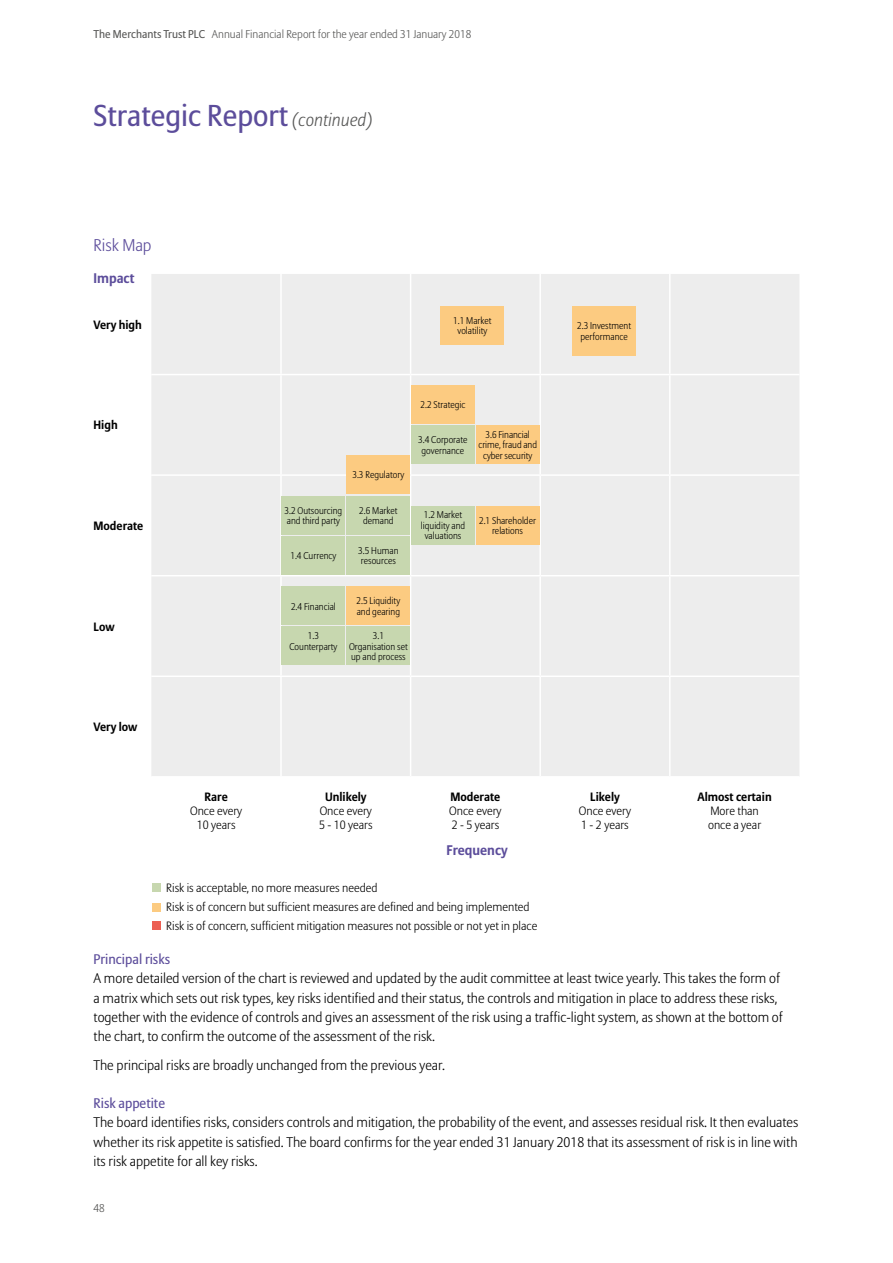
<style>
.page{position:relative;width:893px;height:1263px;background:#fff}
.page>*{position:absolute;margin:0;border:0;box-sizing:border-box;transform-origin:0 0}
.t1{font:30px "Allianz Sans";color:#5c4d9b}
.t2{font:300 16.8px "Allianz Sans";color:#5c4d9b}
.t3{font:300 13.8px/19px "Allianz Sans";color:#000}
.t4{font:13.8px "Allianz Sans";color:#5c4d9b}
.t5{font:700 13.8px "Allianz Sans";color:#5c4d9b}
.t6{font:300 12px/14.4px "Allianz Sans";color:#000}
.t7{font:700 12px "Allianz Sans";color:#000}
.t8{font:300 11.25px "Allianz Sans";color:#575756}
.t9{font:300 9.75px/10.5px "Allianz Sans";color:#000;text-align:center;scale:.95 1}
.s1{font-weight:400}
.s2{font-weight:300;font-style:italic;font-size:18px;color:#575756}
</style>
<div class="page">
<div style="left:151px;top:274px;width:648px;height:502px;background:#ededed"></div>
<hr style="left:280px;top:274px;width:2px;height:100px;background:#fff">
<hr style="left:410px;top:274px;width:1px;height:100px;background:#fff">
<hr style="left:539px;top:274px;width:2px;height:100px;background:#fff">
<hr style="left:669px;top:274px;width:2px;height:100px;background:#fff">
<hr style="left:151px;top:374px;width:130px;height:1px;background:#fff">
<hr style="left:281px;top:374px;width:130px;height:1px;background:#fff">
<hr style="left:280px;top:375px;width:2px;height:99px;background:#fff">
<hr style="left:411px;top:374px;width:129px;height:1px;background:#fff">
<hr style="left:410px;top:375px;width:1px;height:99px;background:#fff">
<hr style="left:540px;top:374px;width:130px;height:1px;background:#fff">
<hr style="left:539px;top:375px;width:2px;height:99px;background:#fff">
<hr style="left:670px;top:374px;width:129px;height:1px;background:#fff">
<hr style="left:669px;top:375px;width:2px;height:99px;background:#fff">
<hr style="left:151px;top:474px;width:130px;height:2px;background:#fff">
<hr style="left:281px;top:474px;width:130px;height:2px;background:#fff">
<hr style="left:280px;top:476px;width:2px;height:99px;background:#fff">
<hr style="left:411px;top:474px;width:129px;height:2px;background:#fff">
<hr style="left:410px;top:476px;width:1px;height:99px;background:#fff">
<hr style="left:540px;top:474px;width:130px;height:2px;background:#fff">
<hr style="left:539px;top:476px;width:2px;height:99px;background:#fff">
<hr style="left:670px;top:474px;width:129px;height:2px;background:#fff">
<hr style="left:669px;top:476px;width:2px;height:99px;background:#fff">
<hr style="left:151px;top:575px;width:130px;height:1px;background:#fff">
<hr style="left:281px;top:575px;width:130px;height:1px;background:#fff">
<hr style="left:280px;top:576px;width:2px;height:99px;background:#fff">
<hr style="left:411px;top:575px;width:129px;height:1px;background:#fff">
<hr style="left:410px;top:576px;width:1px;height:99px;background:#fff">
<hr style="left:540px;top:575px;width:130px;height:1px;background:#fff">
<hr style="left:539px;top:576px;width:2px;height:99px;background:#fff">
<hr style="left:670px;top:575px;width:129px;height:1px;background:#fff">
<hr style="left:669px;top:576px;width:2px;height:99px;background:#fff">
<hr style="left:151px;top:675px;width:130px;height:2px;background:#fff">
<hr style="left:281px;top:675px;width:130px;height:2px;background:#fff">
<hr style="left:280px;top:677px;width:2px;height:99px;background:#fff">
<hr style="left:411px;top:675px;width:129px;height:2px;background:#fff">
<hr style="left:410px;top:677px;width:1px;height:99px;background:#fff">
<hr style="left:540px;top:675px;width:130px;height:2px;background:#fff">
<hr style="left:539px;top:677px;width:2px;height:99px;background:#fff">
<hr style="left:670px;top:675px;width:129px;height:2px;background:#fff">
<hr style="left:669px;top:677px;width:2px;height:99px;background:#fff">
<div style="left:282px;top:496px;width:63px;height:39px;background:#c7d7af"></div>
<div style="left:411px;top:506px;width:64px;height:38px;background:#c7d7af"></div>
<div style="left:411px;top:385px;width:64px;height:39px;background:#fccb81"></div>
<div style="left:282px;top:536px;width:63px;height:39px;background:#c7d7af"></div>
<div style="left:282px;top:586px;width:63px;height:39px;background:#c7d7af"></div>
<div style="left:282px;top:627px;width:63px;height:38px;background:#c7d7af"></div>
<div style="left:411px;top:425px;width:63px;height:39px;background:#c7d7af"></div>
<div style="left:347px;top:496px;width:63px;height:39px;background:#c7d7af"></div>
<div style="left:347px;top:455px;width:63px;height:39px;background:#fccb81"></div>
<div style="left:441px;top:306px;width:63px;height:38px;background:#fccb81"></div>
<div style="left:476px;top:425px;width:63px;height:39px;background:#fccb81"></div>
<div style="left:476px;top:506px;width:63px;height:38px;background:#fccb81"></div>
<div style="left:573px;top:306px;width:63px;height:49px;background:#fccb81"></div>
<div style="left:347px;top:536px;width:63px;height:39px;background:#c7d7af"></div>
<div style="left:347px;top:586px;width:63px;height:39px;background:#fccb81"></div>
<div style="left:347px;top:627px;width:63px;height:38px;background:#c7d7af"></div>
<div style="left:152px;top:884px;width:8px;height:8px;background:#c7d7af"></div>
<div style="left:152px;top:903px;width:8px;height:8px;background:#fccb81"></div>
<div style="left:152px;top:922px;width:8px;height:8px;background:#ec5f53"></div>
<p class="t8" style="left:94px;top:28px;width:379px"><span class="s1">The Merchants Trust PLC</span> Annual Financial Report for the year ended 31 January 2018</p>
<h1 class="t1" style="left:94px;top:98px;width:281px">Strategic Report <span class="s2">(continued)</span></h1>
<p class="t2" style="left:94px;top:235px;width:59px">Risk Map</p>
<p class="t5" style="left:94px;top:270px;width:42px">Impact</p>
<p class="t7" style="left:94px;top:317px;width:50px">Very high</p>
<p class="t9" style="left:453px;top:315px;width:42px">1.1 Market volatility</p>
<p class="t7" style="left:94px;top:418px;width:26px">High</p>
<p class="t7" style="left:94px;top:518px;width:51px">Moderate</p>
<p class="t7" style="left:94px;top:619px;width:23px">Low</p>
<p class="t7" style="left:94px;top:719px;width:45px">Very low</p>
<p class="t9" style="left:421px;top:400px;width:49px">2.2 Strategic</p>
<p class="t9" style="left:352px;top:470px;width:56px">3.3 Regulatory</p>
<p class="t9" style="left:418px;top:435px;width:53px">3.4 Corporate governance</p>
<p class="t9" style="left:359px;top:506px;width:42px">2.6 Market demand</p>
<p class="t9" style="left:285px;top:506px;width:62px;text-align:left">3.2 Outsourcing and third party</p>
<p class="t9" style="left:421px;top:510px;width:48px">1.2 Market liquidity and valuations</p>
<p class="t9" style="left:290px;top:551px;width:50px">1.4 Currency</p>
<p class="t9" style="left:291px;top:601px;width:49px">2.4 Financial</p>
<p class="t9" style="left:289px;top:631px;width:52px">1.3<br>Counterparty</p>
<p class="t9" style="left:358px;top:546px;width:44px;text-align:left">3.5 Human resources</p>
<p class="t9" style="left:357px;top:596px;width:48px;text-align:left">2.5 Liquidity and gearing</p>
<p class="t9" style="left:349px;top:631px;width:63px">3.1<br>Organisation set up and process</p>
<p class="t9" style="left:478px;top:429px;width:63px">3.6 Financial crime, fraud and cyber security</p>
<p class="t9" style="left:479px;top:515px;width:61px">2.1 Shareholder relations</p>
<p class="t7" style="left:205px;top:789px;width:25px">Rare</p>
<p class="t6" style="left:190px;top:804px;width:54px;text-align:center">Once every<br>10 years</p>
<p class="t7" style="left:325px;top:789px;width:43px">Unlikely</p>
<p class="t6" style="left:319px;top:804px;width:55px">Once every<br>5 - 10 years</p>
<p class="t7" style="left:450px;top:789px;width:51px">Moderate</p>
<p class="t6" style="left:449px;top:804px;width:54px">Once every<br>2 - 5 years</p>
<p class="t5" style="left:446px;top:842px;width:63px">Frequency</p>
<p class="t6" style="left:166px;top:879px;width:373px;line-height:18.6px">Risk is acceptable, no more measures needed<br>Risk is of concern but sufficient measures are defined and being implemented<br>Risk is of concern, sufficient mitigation measures not possible or not yet in place</p>
<p class="t9" style="left:577px;top:321px;width:58px">2.3 Investment performance</p>
<p class="t7" style="left:590px;top:789px;width:31px">Likely</p>
<p class="t6" style="left:579px;top:804px;width:54px">Once every<br>1 - 2 years</p>
<p class="t7" style="left:697px;top:789px;width:76px">Almost certain</p>
<p class="t6" style="left:708px;top:804px;width:55px">More than once a year</p>
<p class="t4" style="left:94px;top:951px;width:78px">Principal risks</p>
<p class="t3" style="left:94px;top:970px;width:691px">A more detailed version of the chart is reviewed and updated by the audit committee at least twice yearly. This takes the form of a matrix which sets out risk types, key risks identified and their status, the controls and mitigation in place to address these risks, together with the evidence of controls and gives an assessment of the risk using a traffic-light system, as shown at the bottom of the chart, to confirm the outcome of the assessment of the risk.</p>
<p class="t3" style="left:94px;top:1056px;width:353px">The principal risks are broadly unchanged from the previous year.</p>
<p class="t4" style="left:94px;top:1095px;width:73px">Risk appetite</p>
<p class="t3" style="left:94px;top:1113px;width:706px;text-align:justify">The board identifies risks, considers controls and mitigation, the probability of the event, and assesses residual risk. It then evaluates whether its risk appetite is satisfied. The board confirms for the year ended 31 January 2018 that its assessment of risk is in line with its risk appetite for all key risks.</p>
<p class="t8" style="left:94px;top:1201px;width:13px">48</p>
</div>
